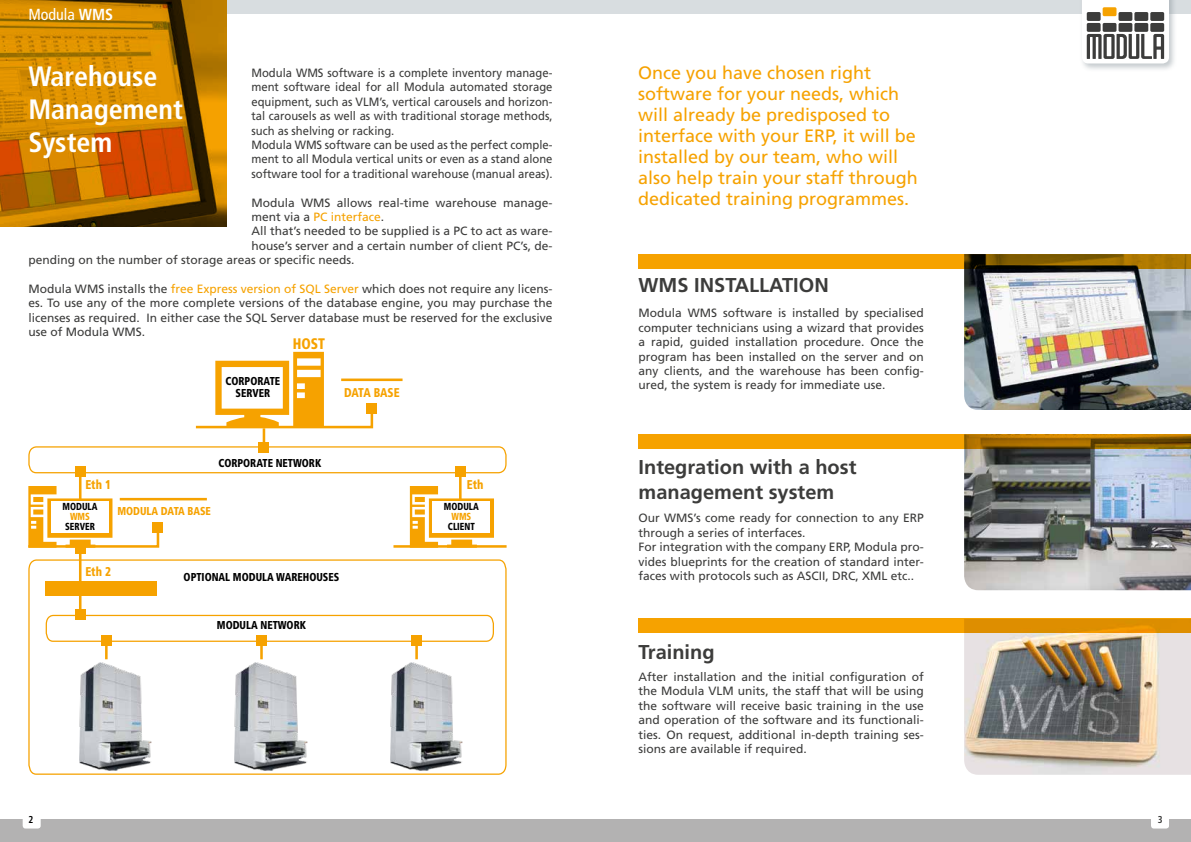
<style>
.page{position:relative;width:1191px;height:842px;background:#fff}
.page>*{position:absolute;margin:0;border:0;box-sizing:border-box;transform-origin:0 0}
.t1{font:700 condensed 28px/33px "Frutiger LT Std";color:#fff}
.t2{font:700 20px/25px "Frutiger LT Std";color:#3c3c3b}
.t3{font:18px/21px "Frutiger LT Std";color:#f6a200}
.t4{font:condensed 16px "Frutiger LT Std";color:#fff}
.t5{font:900 condensed 15.3px "Frutiger LT Std";color:#f6a200;scale:.9 1}
.t6{font:900 condensed 12.7px "Frutiger LT Std";color:#f6a200;scale:.9 1}
.t7{font:900 condensed 12.7px "Frutiger LT Std";letter-spacing:-.02em;color:#f6a200;scale:.9 1}
.t8{font:12px/14.4px "Frutiger LT Std";color:#3c3c3b;text-align:justify}
.t9{font:12px/14.4px "Frutiger LT Std";color:#3c3c3b;scale:.94 1}
.t10{font:12px "Frutiger LT Std";color:#f6a200}
.t11{font:900 condensed 11.5px/12.7px "Frutiger LT Std";color:#000;text-align:center;scale:.9 1}
.t12{font:900 condensed 11.5px "Frutiger LT Std";color:#f6a200;scale:.9 1}
.t13{font:900 condensed 10.2px "Frutiger LT Std";color:#000;scale:.87 1}
.t14{font:900 condensed 10.2px "Frutiger LT Std";color:#f6a200;scale:.87 1}
.t15{font:700 condensed 10px "Frutiger LT Std";color:#000;scale:.94 1}
.t16{font:700 condensed 10px "Frutiger LT Std";color:#3c3c3b;scale:.94 1}
.s1{font-weight:700}
.s2{color:#3c3c3b}
.s3{color:#f6a200}
</style>
<div class="page">
<div style="left:0;top:819px;width:1191px;height:23px;background:#b3b2b2"></div>
<div style="left:1151px;top:815px;width:18px;height:13px;background:#fff;border-radius:3px"></div>
<div style="left:23px;top:815px;width:18px;height:13px;background:#fff;border-radius:3px"></div>
<div style="left:227px;top:0;width:964px;height:14px;background:#d8dde0"></div>
<div style="left:1079px;top:0;width:98px;height:72px;background:#8a959c;opacity:.5"></div>
<svg style="left:1082px;top:0;width:87px;height:63px"></svg>
<img style="left:0;top:0;width:227px;height:227px">
<svg style="left:28px;top:559px;width:479px;height:216px"></svg>
<svg style="left:28px;top:446px;width:479px;height:28px"></svg>
<svg style="left:45px;top:614px;width:449px;height:28px"></svg>
<svg style="left:195px;top:352px;width:179px;height:78px"></svg>
<div style="left:367px;top:403px;width:10px;height:10px;background:#f6a200"></div>
<div style="left:153px;top:522px;width:10px;height:10px;background:#f6a200"></div>
<hr style="left:393px;top:545px;width:113px;height:3px;background:#f6a200">
<hr style="left:341px;top:378px;width:61px;height:3px;background:#f6a200">
<hr style="left:120px;top:498px;width:87px;height:2px;background:#f6a200">
<hr style="left:263px;top:428px;width:2px;height:20px;background:#f6a200">
<div style="left:259px;top:443px;width:10px;height:10px;background:#f6a200"></div>
<hr style="left:79px;top:471px;width:2px;height:31px;background:#f6a200">
<div style="left:75px;top:466px;width:10px;height:10px;background:#f6a200"></div>
<hr style="left:79px;top:548px;width:2px;height:67px;background:#f6a200">
<div style="left:75px;top:610px;width:10px;height:10px;background:#f6a200"></div>
<div style="left:75px;top:543px;width:10px;height:10px;background:#f6a200"></div>
<hr style="left:105px;top:640px;width:3px;height:19px;background:#f6a200">
<div style="left:101px;top:635px;width:10px;height:10px;background:#f6a200"></div>
<hr style="left:260px;top:640px;width:3px;height:19px;background:#f6a200">
<div style="left:256px;top:635px;width:10px;height:10px;background:#f6a200"></div>
<hr style="left:415px;top:640px;width:3px;height:19px;background:#f6a200">
<div style="left:411px;top:635px;width:11px;height:10px;background:#f6a200"></div>
<hr style="left:459px;top:471px;width:2px;height:31px;background:#f6a200">
<div style="left:455px;top:466px;width:10px;height:10px;background:#f6a200"></div>
<svg style="left:28px;top:486px;width:132px;height:63px"></svg>
<div style="left:51px;top:501px;width:57px;height:31px;background:#fff"></div>
<svg style="left:410px;top:486px;width:84px;height:62px"></svg>
<div style="left:432px;top:501px;width:58px;height:31px;background:#fff"></div>
<div style="left:46px;top:581px;width:111px;height:15px;background:#f6a200"></div>
<img style="left:79px;top:662px;width:73px;height:108px">
<img style="left:235px;top:662px;width:72px;height:108px">
<img style="left:390px;top:662px;width:73px;height:108px">
<img style="left:964px;top:268px;width:227px;height:142px">
<img style="left:964px;top:448px;width:227px;height:142px">
<img style="left:964px;top:633px;width:227px;height:142px">
<svg style="left:638px;top:254px;width:553px;height:14px;background:#c28200"></svg>
<svg style="left:638px;top:434px;width:553px;height:14px;background:#d18900"></svg>
<svg style="left:638px;top:619px;width:553px;height:14px;background:#ec9a00"></svg>
<h3 class="t4" style="left:28px;top:5px;width:86px">Modula <span class="s1">WMS</span></h3>
<h1 class="t1" style="left:28px;top:60px;width:156px">Warehouse<br>Management<br>System</h1>
<p class="t9" style="left:251px;top:66px;width:322px">Modula WMS software is a complete inventory manage&shy;ment software ideal for all Modula automated storage equipment, such as VLM’s, vertical carousels and horizon&shy;tal carousels as well as with traditional storage methods, such as shelving or racking.<br>Modula WMS software can be used as the perfect comple&shy;ment to all Modula vertical units or even as a stand alone software tool for a traditional warehouse (manual areas).</p>
<p class="t8" style="left:251px;top:195px;width:302px">Modula WMS allows real-time warehouse manage-</p>
<p class="t10" style="left:251px;top:210px;width:134px"><span class="s2">ment via a</span> PC interface<span class="s2">.</span></p>
<p class="t8" style="left:251px;top:224px;width:302px">All that’s needed to be supplied is a PC to act as ware-</p>
<p class="t8" style="left:251px;top:239px;width:302px">house’s server and a certain number of client PC’s, de-</p>
<p class="t8" style="left:28px;top:253px;width:328px">pending on the number of storage areas or specific needs.</p>
<p class="t8" style="left:28px;top:282px;width:526px">Modula WMS installs the <span class="s3">free Express version of SQL Server</span> which does not require any licens&shy;es. To use any of the more complete versions of the database engine, you may purchase the licenses as required. In either case the SQL Server database must be reserved for the exclusive use of Modula WMS.</p>
<p class="t5" style="left:293px;top:334px;width:37px">HOST</p>
<p class="t11" style="left:225px;top:374px;width:62px">CORPORATE<br>SERVER</p>
<p class="t7" style="left:344px;top:384px;width:63px">DATA BASE</p>
<p class="t6" style="left:85px;top:477px;width:30px">Eth 1</p>
<p class="t13" style="left:62px;top:500px;width:42px">MODULA</p>
<p class="t14" style="left:70px;top:510px;width:24px">WMS</p>
<p class="t13" style="left:65px;top:521px;width:36px">SERVER</p>
<p class="t11" style="left:218px;top:456px;width:116px">CORPORATE NETWORK</p>
<p class="t12" style="left:117px;top:504px;width:105px">MODULA DATA BASE</p>
<p class="t6" style="left:85px;top:564px;width:30px">Eth 2</p>
<p class="t11" style="left:184px;top:570px;width:174px">OPTIONAL MODULA WAREHOUSES</p>
<p class="t11" style="left:217px;top:618px;width:101px">MODULA NETWORK</p>
<p class="t6" style="left:467px;top:477px;width:20px">Eth</p>
<p class="t13" style="left:444px;top:500px;width:42px">MODULA</p>
<p class="t14" style="left:451px;top:510px;width:24px">WMS</p>
<p class="t13" style="left:448px;top:521px;width:32px">CLIENT</p>
<h3 class="t3" style="left:638px;top:62px;width:281px">Once you have chosen right software for your needs, which will already be predisposed to interface with your ERP, it will be installed by our team, who will also help train your staff through dedicated training programmes.</h3>
<h2 class="t2" style="left:638px;top:273px;width:192px">WMS INSTALLATION</h2>
<p class="t8" style="left:638px;top:306px;width:287px">Modula WMS software is installed by specialised computer technicians using a wizard that provides a rapid, guided installation procedure. Once the program has been installed on the server and on any clients, and the warehouse has been config&shy;ured, the system is ready for immediate use.</p>
<h2 class="t2" style="left:638px;top:454px;width:219px">Integration with a host management system</h2>
<p class="t8" style="left:638px;top:511px;width:287px;text-align:left">Our WMS’s come ready for connection to any ERP through a series of interfaces.<br>For integration with the company ERP, Modula pro&shy;vides blueprints for the creation of standard inter&shy;faces with protocols such as ASCII, DRC, XML etc..</p>
<h2 class="t2" style="left:638px;top:639px;width:77px">Training</h2>
<p class="t8" style="left:638px;top:669px;width:287px">After installation and the initial configuration of the Modula VLM units, the staff that will be using the software will receive basic training in the use and operation of the software and its functionali&shy;ties. On request, additional in-depth training ses&shy;sions are available if required.</p>
<p class="t15" style="left:28px;top:813px;width:7px">2</p>
<p class="t16" style="left:1157px;top:813px;width:7px">3</p>
</div>
